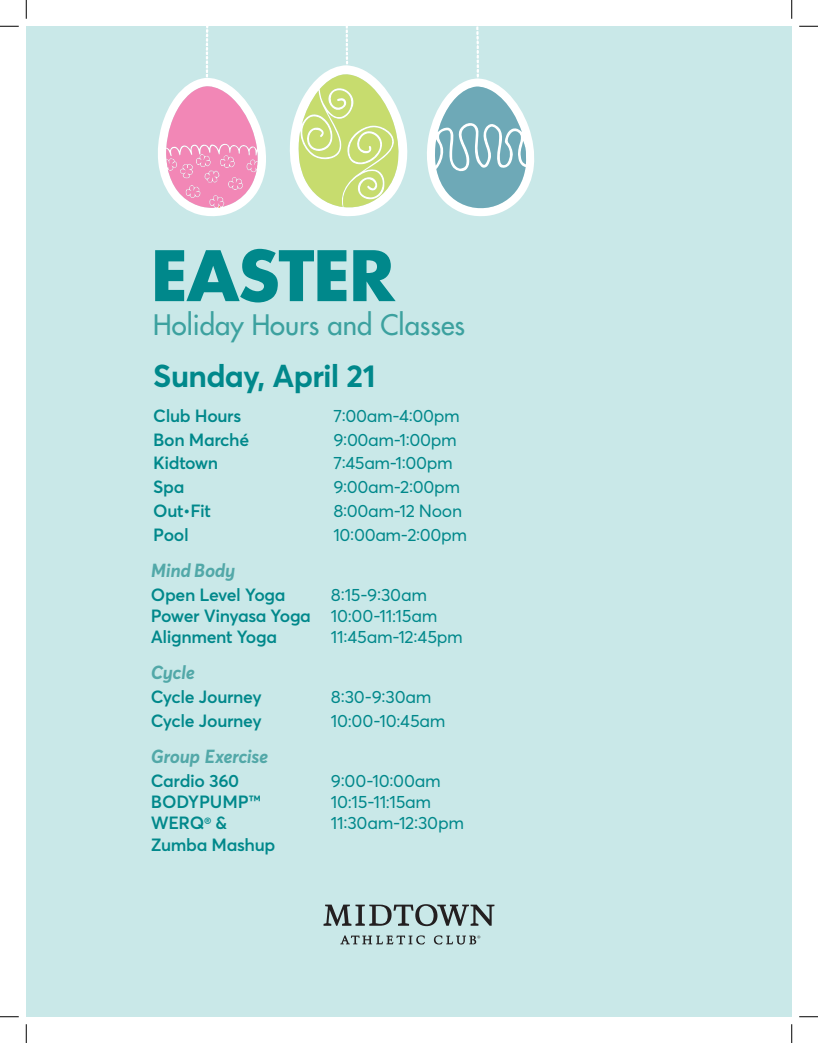
<style>
.page{position:relative;width:818px;height:1043px;background:#fff}
.page>*{position:absolute;margin:0;border:0;box-sizing:border-box;transform-origin:0 0}
.t1{font:700 67.62px "Futura Std";letter-spacing:-.02em;color:#00888b}
.t2{font:700 31.25px "Averta";letter-spacing:-.025em;color:#00888b}
.t3{font:500 27.5px "Futura Std";color:#3ca19f}
.t4{font:italic 700 18.75px "Averta";letter-spacing:-.02em;color:#52a8a8}
.t5{font:17.5px "Averta";letter-spacing:-.02em;color:#00888b}
.t6{font:600 17.5px "Averta";letter-spacing:-.02em;color:#00888b}
.s1{font-weight:400}
</style>
<div class="page">
<div style="left:26px;top:26px;width:765px;height:990px;background:#c9e8e8"></div>
<svg style="left:340px;top:935px;width:85px;height:9px"></svg>
<svg style="left:323px;top:904px;width:171px;height:22px"></svg>
<svg style="left:434px;top:935px;width:46px;height:9px"></svg>
<svg style="left:290px;top:26px;width:118px;height:190px"></svg>
<svg style="left:158px;top:26px;width:108px;height:190px"></svg>
<svg style="left:427px;top:26px;width:107px;height:190px"></svg>
<svg style="left:0;top:25px;width:19px;height:2px"></svg>
<svg style="left:799px;top:25px;width:19px;height:2px"></svg>
<svg style="left:0;top:1016px;width:19px;height:1px"></svg>
<svg style="left:799px;top:1016px;width:19px;height:1px"></svg>
<svg style="left:25px;top:0;width:2px;height:19px"></svg>
<svg style="left:25px;top:1024px;width:2px;height:18px"></svg>
<svg style="left:791px;top:0;width:1px;height:19px"></svg>
<svg style="left:791px;top:1024px;width:1px;height:18px"></svg>
<p class="t1" style="left:151px;top:231px;width:245px">EASTER</p>
<p class="t3" style="left:153px;top:308px;width:313px">Holiday Hours and Classes</p>
<p class="t2" style="left:153px;top:356px;width:224px">Sunday, April 21</p>
<p class="t6" style="left:153px;top:405px;width:89px">Club Hours</p>
<p class="t5" style="left:333px;top:405px;width:128px">7:00am-4:00pm</p>
<p class="t6" style="left:153px;top:428px;width:97px">Bon Marché</p>
<p class="t5" style="left:333px;top:428px;width:125px">9:00am-1:00pm</p>
<p class="t6" style="left:153px;top:452px;width:66px">Kidtown</p>
<p class="t5" style="left:333px;top:452px;width:121px">7:45am-1:00pm</p>
<p class="t6" style="left:153px;top:476px;width:33px">Spa</p>
<p class="t5" style="left:333px;top:476px;width:128px">9:00am-2:00pm</p>
<p class="t6" style="left:153px;top:500px;width:59px">Out•Fit</p>
<p class="t5" style="left:333px;top:500px;width:130px">8:00am-12 Noon</p>
<p class="t6" style="left:153px;top:523px;width:37px">Pool</p>
<p class="t5" style="left:333px;top:523px;width:135px">10:00am-2:00pm</p>
<p class="t4" style="left:151px;top:558px;width:86px">Mind Body</p>
<p class="t6" style="left:151px;top:583px;width:136px">Open Level Yoga</p>
<p class="t5" style="left:331px;top:583px;width:98px">8:15-9:30am</p>
<p class="t6" style="left:151px;top:604px;width:288px">Power Vinyasa Yoga <span class="s1">10:00-11:15am</span></p>
<p class="t6" style="left:151px;top:626px;width:128px">Alignment Yoga</p>
<p class="t5" style="left:331px;top:626px;width:133px">11:45am-12:45pm</p>
<p class="t4" style="left:151px;top:660px;width:45px">Cycle</p>
<p class="t6" style="left:151px;top:686px;width:112px">Cycle Journey</p>
<p class="t5" style="left:331px;top:686px;width:102px">8:30-9:30am</p>
<p class="t6" style="left:151px;top:709px;width:112px">Cycle Journey</p>
<p class="t5" style="left:331px;top:709px;width:116px">10:00-10:45am</p>
<p class="t4" style="left:151px;top:744px;width:119px">Group Exercise</p>
<p class="t6" style="left:151px;top:769px;width:90px">Cardio 360</p>
<p class="t5" style="left:331px;top:769px;width:111px">9:00-10:00am</p>
<p class="t6" style="left:151px;top:791px;width:112px">BODYPUMP™</p>
<p class="t5" style="left:331px;top:791px;width:102px">10:15-11:15am</p>
<p class="t6" style="left:151px;top:812px;width:78px">WERQ<sup>®</sup> &amp;</p>
<p class="t5" style="left:331px;top:812px;width:135px">11:30am-12:30pm</p>
<p class="t6" style="left:151px;top:833px;width:126px">Zumba Mashup</p>
</div>
